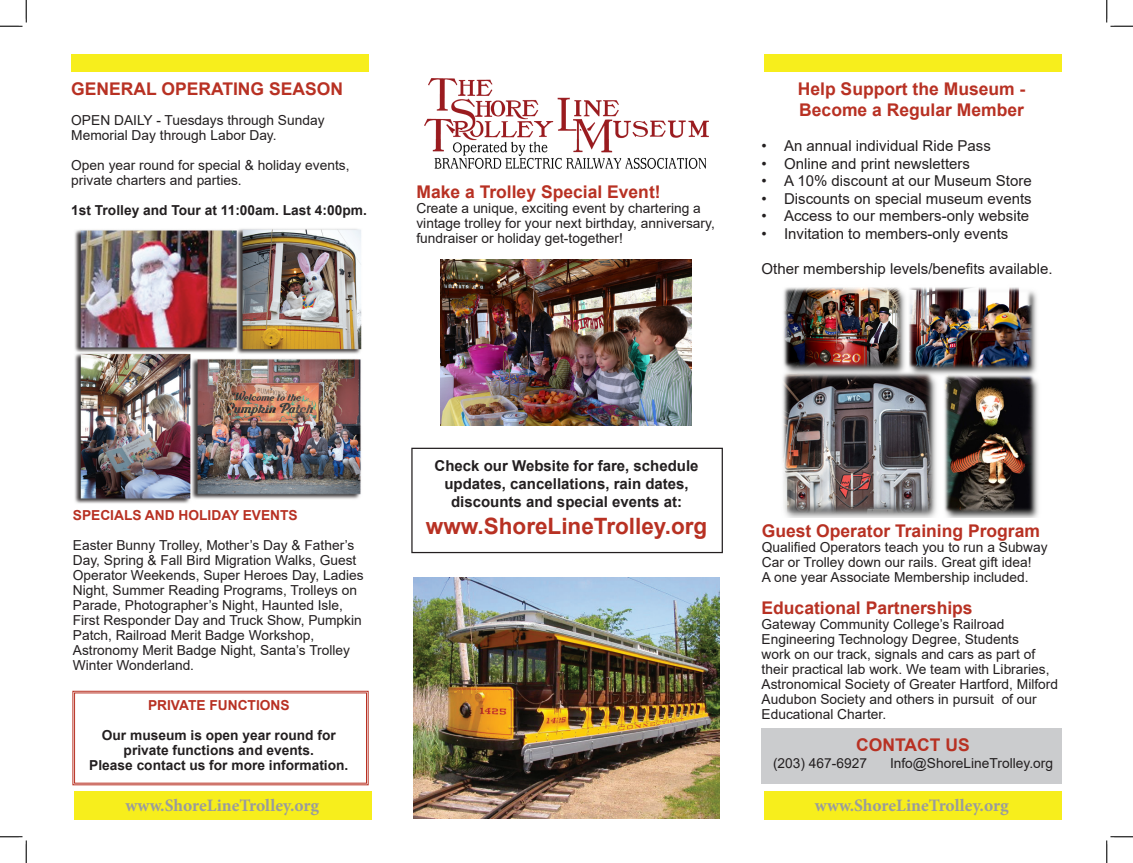
<style>
.page{position:relative;width:1133px;height:863px;background:#fff}
.page>*{position:absolute;margin:0;border:0;box-sizing:border-box;transform-origin:0 0}
.t1{font:700 22.5px "Arial";color:#b83123}
.t2{font:700 17.5px "Arial";color:#b83123}
.t3{font:700 17.5px "Minion Pro";color:#999b9e}
.t4{font:15px "Arial";color:#231f20}
.t5{font:700 15px/18px "Arial";color:#231f20;text-align:center}
.t6{font:13.75px/15px "Arial";color:#231f20}
.t7{font:700 13.75px/15px "Arial";color:#231f20;text-align:center}
.t8{font:700 13.75px "Arial";color:#b83123}
</style>
<div class="page">
<img style="left:74px;top:228px;width:288px;height:276px">
<img style="left:782px;top:287px;width:257px;height:231px">
<div style="left:71px;top:54px;width:297px;height:17px;background:#f7ee1c"></div>
<div style="left:764px;top:54px;width:297px;height:17px;background:#f7ee1c"></div>
<div style="left:74px;top:791px;width:297px;height:28px;background:#f7ee1c"></div>
<div style="left:764px;top:791px;width:297px;height:28px;background:#f7ee1c"></div>
<img style="left:424px;top:78px;width:285px;height:91px">
<div style="left:411px;top:447px;width:312px;height:106px;border:1px solid #231f20"></div>
<div style="left:761px;top:728px;width:300px;height:56px;background:#cbccce"></div>
<img style="left:440px;top:259px;width:251px;height:166px">
<img style="left:414px;top:577px;width:305px;height:241px">
<svg style="left:72px;top:690px;width:297px;height:95px"></svg>
<svg style="left:0;top:0;width:27px;height:27px"></svg>
<svg style="left:0;top:836px;width:27px;height:26px"></svg>
<svg style="left:1106px;top:0;width:26px;height:27px"></svg>
<svg style="left:1106px;top:836px;width:26px;height:26px"></svg>
<p class="t2" style="left:71px;top:77px;width:273px">GENERAL OPERATING SEASON</p>
<p class="t6" style="left:71px;top:113px;width:255px">OPEN DAILY - Tuesdays through Sunday<br>Memorial Day through Labor Day.</p>
<p class="t6" style="left:71px;top:158px;width:280px">Open year round for special &amp; holiday events, private charters and parties.</p>
<p class="t7" style="left:71px;top:203px;width:297px">1st Trolley and Tour at 11:00am. Last 4:00pm.</p>
<p class="t2" style="left:416px;top:180px;width:246px">Make a Trolley Special Event!</p>
<p class="t6" style="left:416px;top:201px;width:300px">Create a unique, exciting event by chartering a vintage trolley for your next birthday, anniversary, fundraiser or holiday get-together!</p>
<p class="t2" style="left:798px;top:76px;width:229px">Help Support the Museum -</p>
<p class="t2" style="left:799px;top:97px;width:226px">Become a Regular Member</p>
<p class="t4" style="left:761px;top:135px;width:231px">• An annual individual Ride Pass</p>
<p class="t4" style="left:761px;top:153px;width:210px">• Online and print newsletters</p>
<p class="t4" style="left:761px;top:170px;width:272px">• A 10% discount at our Museum Store</p>
<p class="t4" style="left:761px;top:188px;width:272px">• Discounts on special museum events</p>
<p class="t4" style="left:761px;top:205px;width:269px">• Access to our members-only website</p>
<p class="t4" style="left:761px;top:223px;width:248px">• Invitation to members-only events</p>
<p class="t4" style="left:761px;top:258px;width:292px">Other membership levels/benefits available.</p>
<p class="t8" style="left:73px;top:505px;width:226px">SPECIALS AND HOLIDAY EVENTS</p>
<p class="t6" style="left:73px;top:537px;width:292px">Easter Bunny Trolley, Mother’s Day &amp; Father’s Day, Spring &amp; Fall Bird Migration Walks, Guest Operator Weekends, Super Heroes Day, Ladies Night, Summer Reading Programs, Trolleys on Parade, Photographer’s Night, Haunted Isle, First Responder Day and Truck Show, Pumpkin Patch, Railroad Merit Badge Workshop, Astronomy Merit Badge Night, Santa’s Trolley Winter Wonderland.</p>
<p class="t8" style="left:148px;top:695px;width:143px">PRIVATE FUNCTIONS</p>
<p class="t7" style="left:89px;top:727px;width:261px">Our museum is open year round for private functions and events.<br>Please contact us for more information.</p>
<p class="t5" style="left:434px;top:457px;width:265px">Check our Website for fare, schedule updates, cancellations, rain dates, discounts and special events at:</p>
<p class="t1" style="left:426px;top:510px;width:283px">www.ShoreLineTrolley.org</p>
<p class="t2" style="left:761px;top:518px;width:280px">Guest Operator Training Program</p>
<p class="t6" style="left:761px;top:539px;width:287px">Qualified Operators teach you to run a Subway<br>Car or Trolley down our rails. Great gift idea!<br>A one year Associate Membership included.</p>
<p class="t2" style="left:761px;top:595px;width:213px">Educational Partnerships</p>
<p class="t6" style="left:761px;top:616px;width:298px">Gateway Community College’s Railroad Engineering Technology Degree, Students<br>work on our track, signals and cars as part of their practical lab work. We team with Libraries, Astronomical Society of Greater Hartford, Milford Audubon Society and others in pursuit of our Educational Charter.</p>
<p class="t2" style="left:856px;top:732px;width:115px">CONTACT US</p>
<p class="t6" style="left:773px;top:755px;width:96px">(203) 467-6927</p>
<p class="t6" style="left:890px;top:755px;width:164px">Info@ShoreLineTrolley.org</p>
<p class="t3" style="left:125px;top:792px;width:195px">www.ShoreLineTrolley.org</p>
<p class="t3" style="left:815px;top:792px;width:195px">www.ShoreLineTrolley.org</p>
</div>
